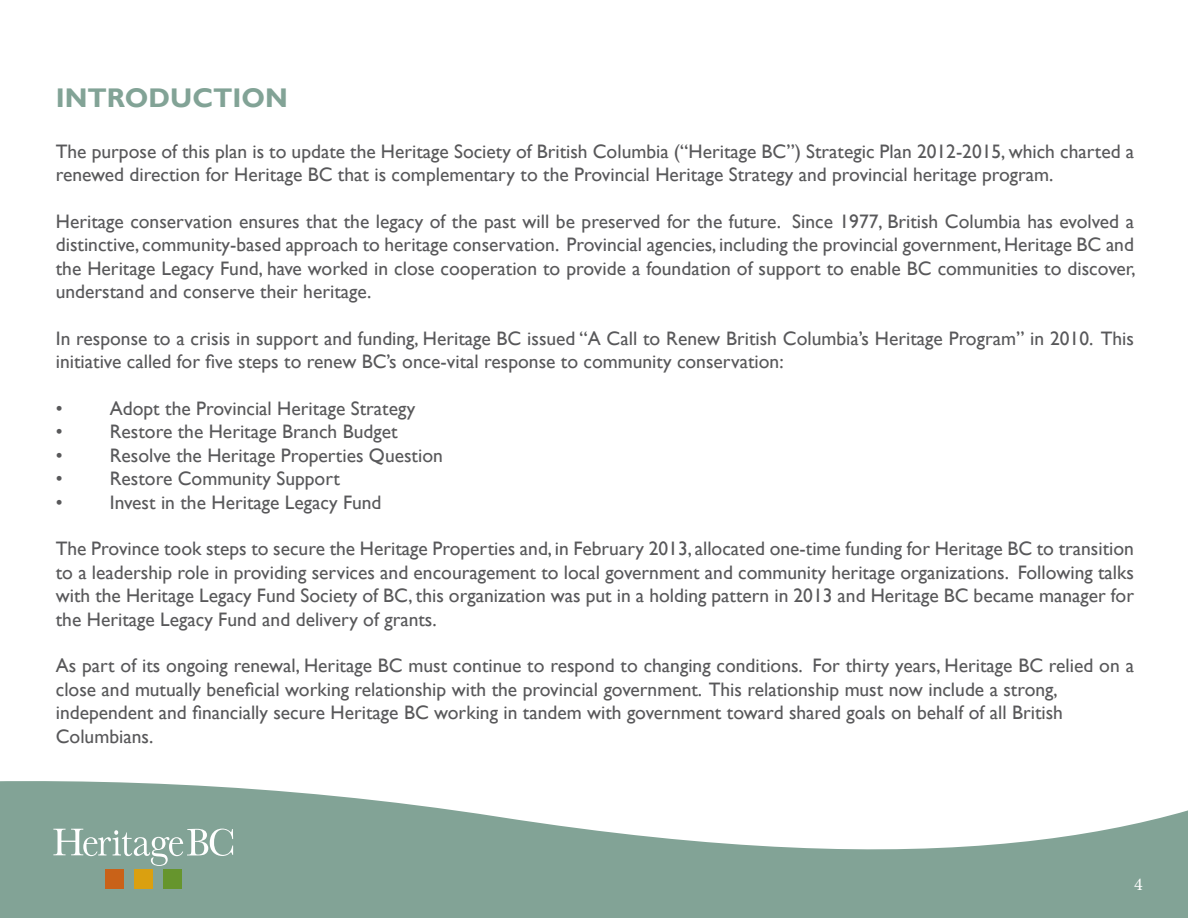
<style>
.page{position:relative;width:1188px;height:918px;background:#fff}
.page>*{position:absolute;margin:0;border:0;box-sizing:border-box;transform-origin:0 0}
.t1{font:700 27px "Gill Sans";color:#82a396}
.t2{font:19.5px/23.4px "Gill Sans";color:#58585a}
.t3{font:18px "Minion Pro";color:#fff}
</style>
<div class="page">
<svg style="left:0;top:781px;width:1188px;height:137px;fill:#82a396"></svg>
<svg style="left:53px;top:829px;width:180px;height:37px;background:#9ab4aa"></svg>
<div style="left:106px;top:870px;width:18px;height:19px;background:#c96218"></div>
<div style="left:134px;top:870px;width:19px;height:19px;background:#daa010"></div>
<div style="left:163px;top:870px;width:19px;height:19px;background:#66952d"></div>
<h1 class="t1" style="left:56px;top:87px;width:234px">INTRODUCTION</h1>
<p class="t2" style="left:56px;top:141px;width:1080px">The purpose of this plan is to update the Heritage Society of British Columbia (“Heritage BC”) Strategic Plan 2012-2015, which charted a renewed direction for Heritage BC that is complementary to the Provincial Heritage Strategy and provincial heritage program.</p>
<p class="t2" style="left:56px;top:211px;width:1082px;text-align:justify">Heritage conservation ensures that the legacy of the past will be preserved for the future. Since 1977, British Columbia has evolved a distinctive, community-based approach to heritage conservation. Provincial agencies, including the provincial government, Heritage BC and the Heritage Legacy Fund, have worked in close cooperation to provide a foundation of support to enable BC communities to discover, understand and conserve their heritage.</p>
<p class="t2" style="left:56px;top:328px;width:1080px">In response to a crisis in support and funding, Heritage BC issued “A Call to Renew British Columbia’s Heritage Program” in 2010. This initiative called for ive steps to renew BC’s once-vital response to community conservation:</p>
<p class="t2" style="left:56px;top:397px;width:8px">•</p>
<p class="t2" style="left:110px;top:398px;width:307px">Adopt the Provincial Heritage Strategy</p>
<p class="t2" style="left:56px;top:420px;width:8px">•</p>
<p class="t2" style="left:110px;top:422px;width:289px">Restore the Heritage Branch Budget</p>
<p class="t2" style="left:56px;top:444px;width:8px">•</p>
<p class="t2" style="left:110px;top:445px;width:335px">Resolve the Heritage Properties Question</p>
<p class="t2" style="left:56px;top:467px;width:8px">•</p>
<p class="t2" style="left:110px;top:468px;width:232px">Restore Community Support</p>
<p class="t2" style="left:56px;top:491px;width:8px">•</p>
<p class="t2" style="left:110px;top:492px;width:273px">Invest in the Heritage Legacy Fund</p>
<p class="t2" style="left:56px;top:539px;width:1080px;text-align:justify">The Province took steps to secure the Heritage Properties and, in February 2013, allocated one-time funding for Heritage BC to transition to a leadership role in providing services and encouragement to local government and community heritage organizations. Following talks with the Heritage Legacy Fund Society of BC, this organization was put in a holding pattern in 2013 and Heritage BC became manager for the Heritage Legacy Fund and delivery of grants.</p>
<p class="t2" style="left:56px;top:656px;width:1080px">As part of its ongoing renewal, Heritage BC must continue to respond to changing conditions. For thirty years, Heritage BC relied on a close and mutually beneicial working relationship with the provincial government. This relationship must now include a strong, independent and inancially secure Heritage BC working in tandem with government toward shared goals on behalf of all British Columbians.</p>
<p class="t3" style="left:1134px;top:873px;width:10px">4</p>
</div>
